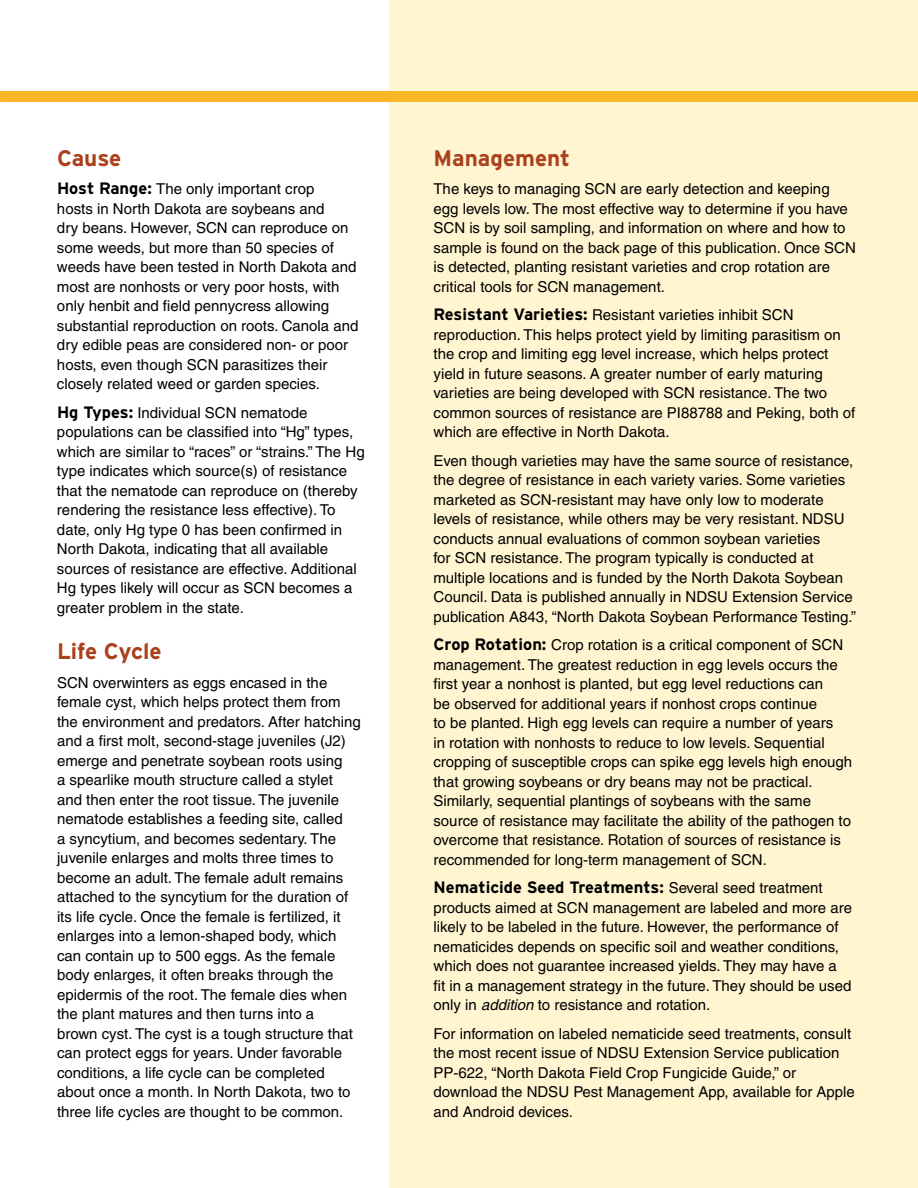
<style>
.page{position:relative;width:918px;height:1188px;background:#fff}
.page>*{position:absolute;margin:0;border:0;box-sizing:border-box;transform-origin:0 0}
.t1{font:700 22.5px "Interstate";color:#aa401c}
.t2{font:700 16.5px "Interstate";color:#000}
.t3{font:15px/19.5px "Helvetica";color:#000}
.s1{font-family:"Interstate";font-weight:700;font-size:16.5px}
.s2{font-family:"Helvetica";font-weight:400;font-size:15px}
.s3{font-style:italic}
</style>
<div class="page">
<div style="left:389px;top:0;width:529px;height:1188px;background:#fff5d1"></div>
<div style="left:0;top:92px;width:918px;height:10px;background:#f9b625"></div>
<h1 class="t1" style="left:57px;top:144px;width:66px">Cause</h1>
<p class="t3" style="left:57px;top:179px;width:303px"><span class="s1">Host Range:</span> The only important crop<br>hosts in North Dakota are soybeans and<br>dry beans. However, SCN can reproduce on some weeds, but more than 50 species of weeds have been tested in North Dakota and most are nonhosts or very poor hosts, with only henbit and field pennycress allowing substantial reproduction on roots. Canola and dry edible peas are considered non- or poor hosts, even though SCN parasitizes their closely related weed or garden species.</p>
<p class="t3" style="left:57px;top:403px;width:309px"><span class="s1">Hg Types:</span> Individual SCN nematode populations can be classified into “Hg” types, which are similar to “races” or “strains.” The Hg type indicates which source(s) of resistance that the nematode can reproduce on (thereby rendering the resistance less effective). To date, only Hg type 0 has been confirmed in North Dakota, indicating that all available sources of resistance are effective. Additional Hg types likely will occur as SCN becomes a greater problem in the state.</p>
<h1 class="t1" style="left:57px;top:637px;width:106px">Life Cycle</h1>
<p class="t3" style="left:57px;top:673px;width:305px">SCN overwinters as eggs encased in the female cyst, which helps protect them from the environment and predators. After hatching and a first molt, second-stage juveniles (J2) emerge and penetrate soybean roots using<br>a spearlike mouth structure called a stylet and then enter the root tissue. The juvenile nematode establishes a feeding site, called<br>a syncytium, and becomes sedentary. The juvenile enlarges and molts three times to become an adult. The female adult remains attached to the syncytium for the duration of its life cycle. Once the female is fertilized, it enlarges into a lemon-shaped body, which can contain up to 500 eggs. As the female body enlarges, it often breaks through the epidermis of the root. The female dies when the plant matures and then turns into a<br>brown cyst. The cyst is a tough structure that can protect eggs for years. Under favorable conditions, a life cycle can be completed about once a month. In North Dakota, two to three life cycles are thought to be common.</p>
<h1 class="t1" style="left:434px;top:144px;width:138px">Management</h1>
<p class="t3" style="left:434px;top:179px;width:424px">The keys to managing SCN are early detection and keeping egg levels low. The most effective way to determine if you have SCN is by soil sampling, and information on where and how to sample is found on the back page of this publication. Once SCN is detected, planting resistant varieties and crop rotation are critical tools for SCN management.</p>
<p class="t3" style="left:434px;top:305px;width:423px"><span class="s1">Resistant Varieties:</span> Resistant varieties inhibit SCN reproduction. This helps protect yield by limiting parasitism on the crop and limiting egg level increase, which helps protect yield in future seasons. A greater number of early maturing varieties are being developed with SCN resistance. The two common sources of resistance are PI88788 and Peking, both of which are effective in North Dakota.</p>
<p class="t3" style="left:434px;top:451px;width:424px">Even though varieties may have the same source of resistance, the degree of resistance in each variety varies. Some varieties marketed as SCN-resistant may have only low to moderate levels of resistance, while others may be very resistant. NDSU conducts annual evaluations of common soybean varieties<br>for SCN resistance. The program typically is conducted at multiple locations and is funded by the North Dakota Soybean Council. Data is published annually in NDSU Extension Service publication A843, “North Dakota Soybean Performance Testing.”</p>
<p class="t3" style="left:433px;top:635px;width:420px"><span class="s1">Crop Rotation:</span> Crop rotation is a critical component of SCN management. The greatest reduction in egg levels occurs the first year a nonhost is planted, but egg level reductions can<br>be observed for additional years if nonhost crops continue<br>to be planted. High egg levels can require a number of years<br>in rotation with nonhosts to reduce to low levels. Sequential cropping of susceptible crops can spike egg levels high enough that growing soybeans or dry beans may not be practical.<br>Similarly, sequential plantings of soybeans with the same source of resistance may facilitate the ability of the pathogen to overcome that resistance. Rotation of sources of resistance is recommended for long-term management of SCN.</p>
<p class="t2" style="left:434px;top:877px;width:391px">Nematicide Seed Treatments: <span class="s2">Several seed treatment</span></p>
<p class="t3" style="left:434px;top:898px;width:420px">products aimed at SCN management are labeled and more are likely to be labeled in the future. However, the performance of nematicides depends on specific soil and weather conditions, which does not guarantee increased yields. They may have a fit in a management strategy in the future. They should be used only in <span class="s3">addition</span> to resistance and rotation.</p>
<p class="t3" style="left:434px;top:1024px;width:423px">For information on labeled nematicide seed treatments, consult the most recent issue of NDSU Extension Service publication PP-622, “North Dakota Field Crop Fungicide Guide,” or download the NDSU Pest Management App, available for Apple and Android devices.</p>
</div>
